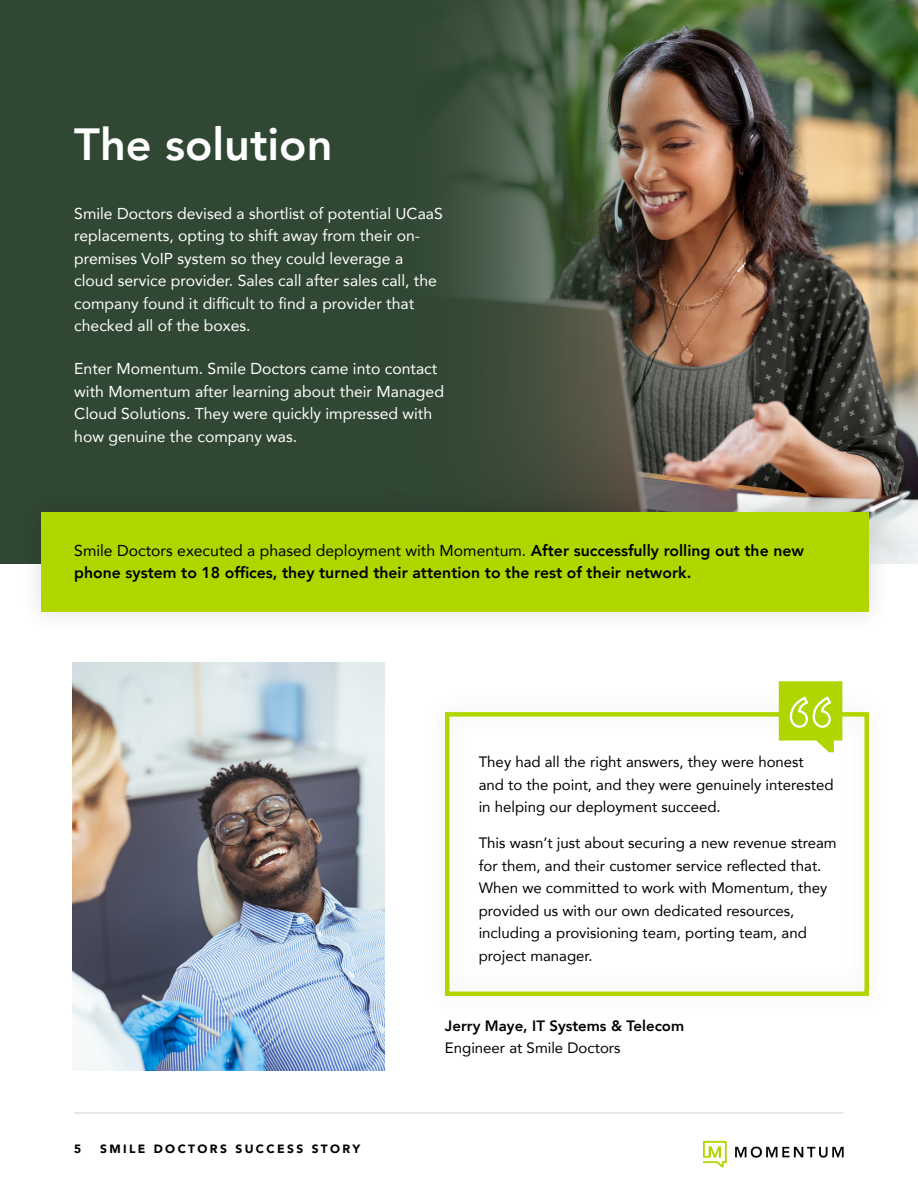
<style>
.page{position:relative;width:918px;height:1188px;background:#fff}
.page>*{position:absolute;margin:0;border:0;box-sizing:border-box;transform-origin:0 0}
.t1{font:800 45px "Avenir";color:#fff}
.t2{font:15.75px/22.5px "Avenir";color:#fff}
.t3{font:800 15.75px/22.5px "Avenir";color:#000}
.t4{font:15px/22.5px "Avenir";color:#000}
.t5{font:800 15px "Avenir";color:#000}
.t6{font:900 12px "Avenir";letter-spacing:.2em;color:#000}
.s1{font-weight:400}
</style>
<div class="page">
<div style="left:0;top:0;width:918px;height:564px;background:#304733"></div>
<img style="left:688px;top:0;width:230px;height:564px">
<img style="left:625px;top:0;width:63px;height:489px">
<svg style="left:453px;top:0;width:172px;height:489px"></svg>
<svg style="left:444px;top:710px;width:425px;height:287px"></svg>
<img style="left:73px;top:662px;width:311px;height:409px">
<svg style="left:779px;top:681px;width:63px;height:71px"></svg>
<div style="left:18px;top:489px;width:874px;height:146px;background:#000;opacity:.14"></div>
<div style="left:41px;top:512px;width:828px;height:100px;background:#b0d600"></div>
<svg style="left:703px;top:1141px;width:24px;height:26px"></svg>
<svg style="left:735px;top:1147px;width:109px;height:11px"></svg>
<hr style="left:74px;top:1113px;width:770px;height:1px;background:#141414">
<h1 class="t1" style="left:74px;top:109px;width:260px">The solution</h1>
<p class="t2" style="left:74px;top:202px;width:370px">Smile Doctors devised a shortlist of potential UCaaS replacements, opting to shift away from their on&shy;premises VoIP system so they could leverage a cloud service provider. Sales call after sales call, the company found it difficult to find a provider that checked all of the boxes.</p>
<p class="t2" style="left:74px;top:357px;width:371px">Enter Momentum. Smile Doctors came into contact with Momentum after learning about their Managed Cloud Solutions. They were quickly impressed with how genuine the company was.</p>
<p class="t3" style="left:74px;top:539px;width:731px"><span class="s1">Smile Doctors executed a phased deployment with Momentum.</span> After successfully rolling out the new phone system to 18 offices, they turned their attention to the rest of their network.</p>
<p class="t4" style="left:479px;top:750px;width:356px">They had all the right answers, they were honest<br>and to the point, and they were genuinely interested in helping our deployment succeed.</p>
<p class="t4" style="left:479px;top:831px;width:359px">This wasn’t just about securing a new revenue stream for them, and their customer service reflected that.<br>When we committed to work with Momentum, they provided us with our own dedicated resources, including a provisioning team, porting team, and project manager.</p>
<p class="t6" style="left:74px;top:1138px;width:9px">5</p>
<p class="t6" style="left:100px;top:1138px;width:262px">SMILE DOCTORS SUCCESS STORY</p>
<p class="t5" style="left:445px;top:1014px;width:241px">Jerry Maye, IT Systems &amp; Telecom</p>
<p class="t4" style="left:445px;top:1036px;width:177px">Engineer at Smile Doctors</p>
</div>
